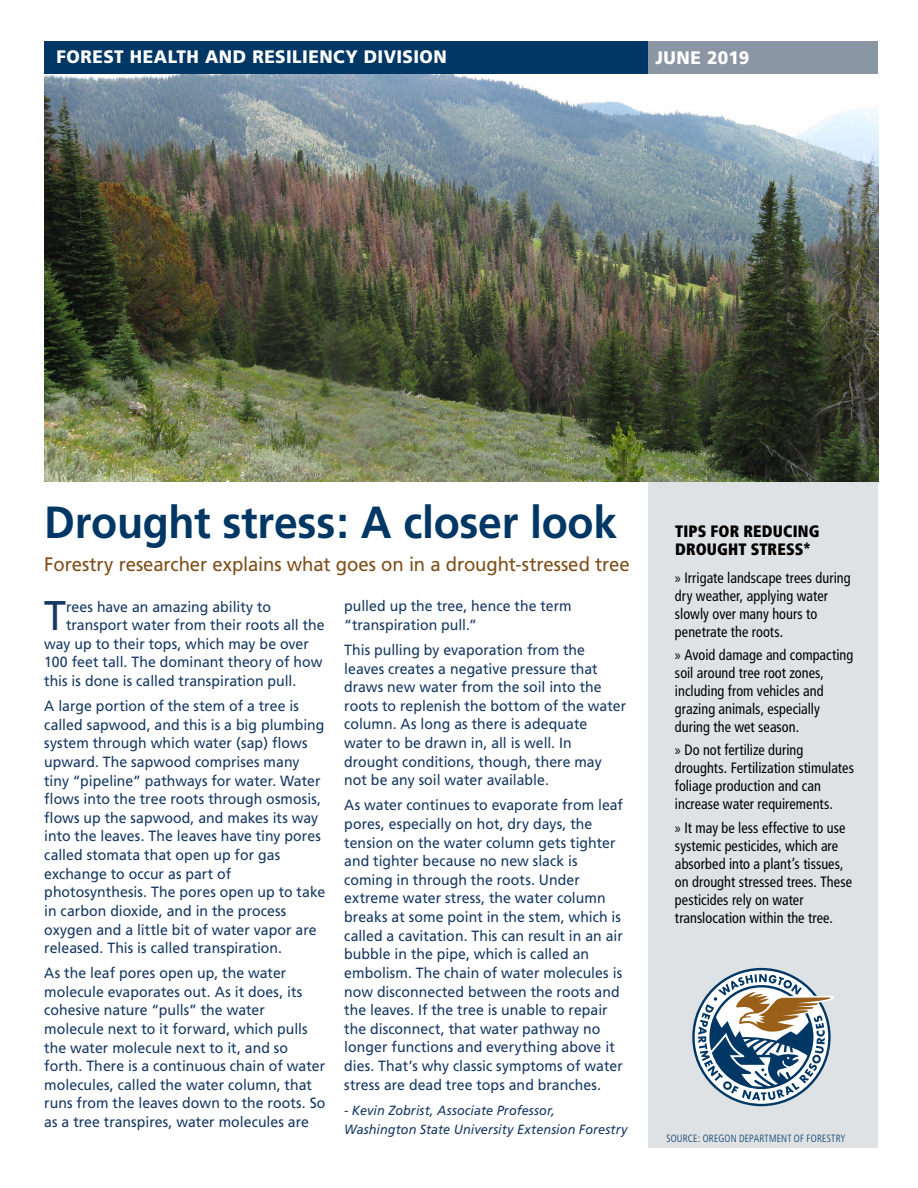
<style>
.page{position:relative;width:918px;height:1188px;background:#fff}
.page>*{position:absolute;margin:0;border:0;box-sizing:border-box;transform-origin:0 0}
.t1{font:700 45px "Frutiger";letter-spacing:-.005em;color:#003764;scale:.95 1}
.t2{font:41.55px "Frutiger";color:#173963;scale:.95 1}
.t3{font:19.5px "Frutiger";letter-spacing:-.005em;color:#7e4f1b;scale:.95 1}
.t4{font:900 18.15px "Frutiger";letter-spacing:.025em;color:#fff;scale:.95 1}
.t5{font:900 condensed 16.5px/18px "Frutiger";letter-spacing:.01em;color:#000;scale:.95 1}
.t6{font:condensed 15px/18px "Frutiger";letter-spacing:.005em;color:#000;scale:.95 1}
.t7{font:14.85px/18.6px "Frutiger";letter-spacing:.005em;color:#173963;scale:.95 1}
.t8{font:italic 13.35px/18.6px "Frutiger";letter-spacing:.01em;color:#173963;scale:.95 1}
.t9{font:300 condensed 10.5px "Frutiger";letter-spacing:.02em;color:#003764;scale:.95 1}
.s1{font-family:"Myriad Pro";font-stretch:normal}
</style>
<div class="page">
<div style="left:648px;top:74px;width:230px;height:1074px;background:#dee2e5"></div>
<img style="left:44px;top:74px;width:834px;height:408px">
<div style="left:648px;top:41px;width:230px;height:33px;background:#8b96a4"></div>
<div style="left:44px;top:41px;width:604px;height:33px;background:#003764"></div>
<svg style="left:692px;top:968px;width:142px;height:138px"></svg>
<p class="t4" style="left:57px;top:46px;width:412px">FOREST HEALTH AND RESILIENCY DIVISION</p>
<p class="t4" style="left:655px;top:46px;width:100px">JUNE 2019</p>
<h1 class="t1" style="left:44px;top:496px;width:604px">Drought stress: A closer look</h1>
<h3 class="t3" style="left:44px;top:553px;width:618px">Forestry researcher explains what goes on in a drought-stressed tree</h3>
<h2 class="t2" style="left:44px;top:591px;width:25px">T</h2>
<p class="t7" style="left:66px;top:597px;width:217px">rees have an amazing ability to</p>
<p class="t7" style="left:66px;top:616px;width:274px">transport water from their roots all the</p>
<p class="t7" style="left:44px;top:634px;width:280px">way up to their tops, which may be over</p>
<p class="t7" style="left:44px;top:653px;width:294px">100 feet tall. The dominant theory of how</p>
<p class="t7" style="left:44px;top:672px;width:267px">this is done is called transpiration pull.</p>
<p class="t7" style="left:44px;top:697px;width:297px">A large portion of the stem of a tree is called sapwood, and this is a big plumbing system through which water (sap) flows upward. The sapwood comprises many tiny “pipeline” pathways for water. Water flows into the tree roots through osmosis, flows up the sapwood, and makes its way into the leaves. The leaves have tiny pores called stomata that open up for gas exchange to occur as part of photosynthesis. The pores open up to take in carbon dioxide, and in the process oxygen and a little bit of water vapor are released. This is called transpiration.</p>
<p class="t7" style="left:44px;top:964px;width:297px">As the leaf pores open up, the water molecule evaporates out. As it does, its cohesive nature “pulls” the water molecule next to it forward, which pulls the water molecule next to it, and so forth. There is a continuous chain of water molecules, called the water column, that runs from the leaves down to the roots. So as a tree transpires, water molecules are</p>
<p class="t7" style="left:344px;top:597px;width:241px">pulled up the tree, hence the term “transpiration pull.”</p>
<p class="t7" style="left:344px;top:641px;width:298px">This pulling by evaporation from the leaves creates a negative pressure that draws new water from the soil into the roots to replenish the bottom of the water column. As long as there is adequate water to be drawn in, all is well. In drought conditions, though, there may not be any soil water available.</p>
<p class="t7" style="left:344px;top:796px;width:295px">As water continues to evaporate from leaf pores, especially on hot, dry days, the tension on the water column gets tighter and tighter because no new slack is coming in through the roots. Under extreme water stress, the water column breaks at some point in the stem, which is called a cavitation. This can result in an air bubble in the pipe, which is called an embolism. The chain of water molecules is now disconnected between the roots and the leaves. If the tree is unable to repair the disconnect, that water pathway no longer functions and everything above it dies. That’s why classic symptoms of water stress are dead tree tops and branches.</p>
<p class="t8" style="left:344px;top:1101px;width:300px">- Kevin Zobrist, Associate Professor,<br>Washington State University Extension Forestry</p>
<p class="t5" style="left:675px;top:522px;width:153px">TIPS FOR REDUCING<br>DROUGHT STRESS*</p>
<p class="t6" style="left:675px;top:568px;width:186px"><span class="s1">»</span> Irrigate landscape trees during dry weather, applying water slowly over many hours to penetrate the roots.</p>
<p class="t6" style="left:675px;top:646px;width:189px"><span class="s1">»</span> Avoid damage and compacting soil around tree root zones, including from vehicles and grazing animals, especially during the wet season.</p>
<p class="t6" style="left:675px;top:741px;width:190px"><span class="s1">»</span> Do not fertilize during droughts. Fertilization stimulates foliage production and can increase water requirements.</p>
<p class="t6" style="left:675px;top:819px;width:188px"><span class="s1">»</span> It may be less effective to use systemic pesticides, which are absorbed into a plant’s tissues, on drought stressed trees. These pesticides rely on water translocation within the tree.</p>
<p class="t9" style="left:666px;top:1132px;width:190px">SOURCE: OREGON DEPARTMENT OF FORESTRY</p>
</div>
